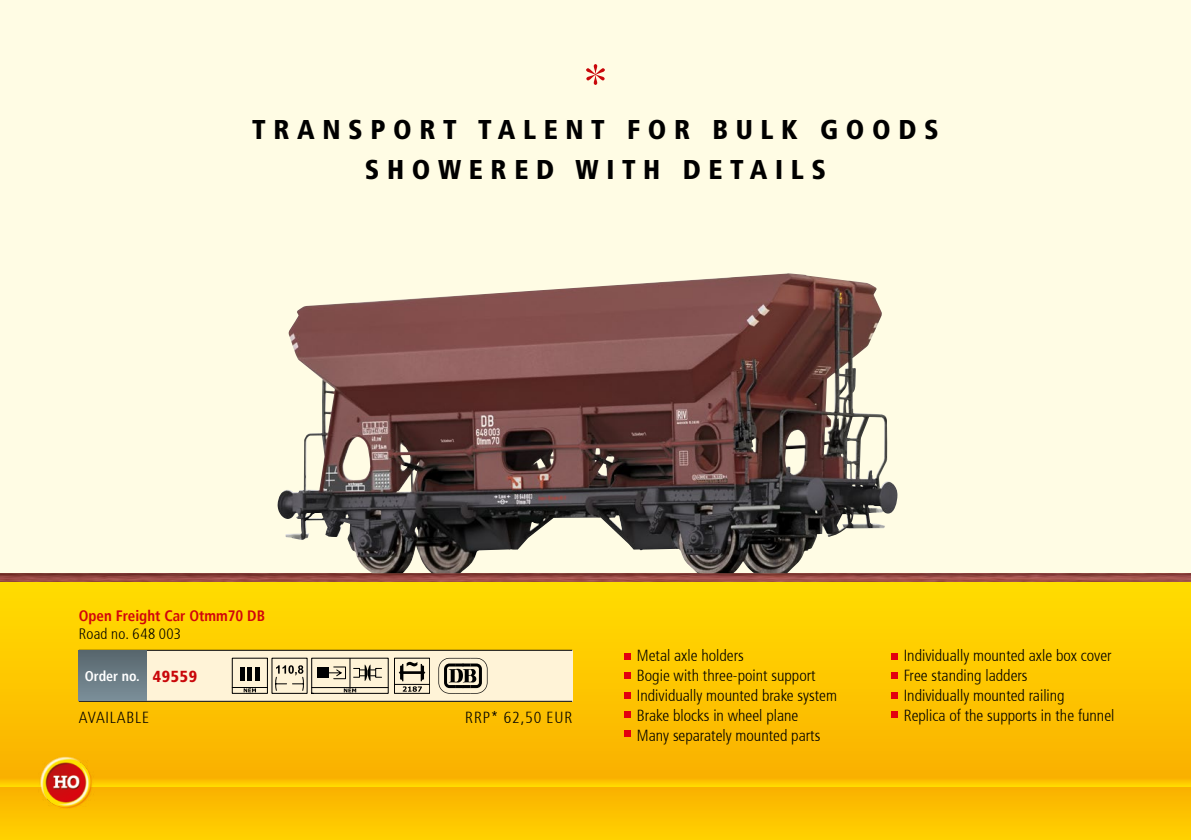
<style>
.page{position:relative;width:1191px;height:840px;background:#fff}
.page>*{position:absolute;margin:0;border:0;box-sizing:border-box;transform-origin:0 0}
.t1{font:900 condensed 27.2px/40px "Frutiger LT Pro";letter-spacing:.28em;color:#000;text-align:center}
.t2{font:300 condensed 16px/20px "Frutiger";color:#000}
.t3{font:300 condensed 16px "Frutiger";letter-spacing:.05em;color:#000}
.t4{font:700 condensed 15px "Frutiger";color:#d1050c}
.t5{font:300 condensed 15px "Frutiger";letter-spacing:.015em;color:#000}
.t6{font:700 condensed 14px "Frutiger";color:#fff}
.s1{font-family:"Frutiger LT Pro";font-weight:900;font-size:16px;color:#c9070a}
</style>
<div class="page">
<div style="left:0;top:0;width:1191px;height:839px;background:#fffce4"></div>
<div style="left:0;top:785px;width:1191px;height:54px;background:linear-gradient(to bottom,#f9b000,#ffd100)"></div>
<svg style="left:0;top:777px;width:1191px;height:8px;background:#fcc000"></svg>
<div style="left:0;top:581px;width:1191px;height:196px;background:linear-gradient(to bottom,#fd0,#f9b001)"></div>
<img style="left:39px;top:755px;width:57px;height:52px">
<img style="left:0;top:573px;width:1191px;height:8px">
<div style="left:79px;top:650px;width:493px;height:51px;background:#fff3d7"></div>
<hr style="left:79px;top:700px;width:493px;height:1px;background:#000">
<div style="left:394px;top:657px;width:36px;height:36px;border:1px solid #000"></div>
<hr style="left:394px;top:683px;width:35px;height:1px;background:#000">
<svg style="left:399px;top:661px;width:26px;height:30px"></svg>
<svg style="left:438px;top:657px;width:49px;height:36px"></svg>
<hr style="left:79px;top:649px;width:493px;height:1px;background:#000">
<div style="left:79px;top:650px;width:68px;height:50px;background:linear-gradient(to bottom,#57666d,#7a8e98)"></div>
<svg style="left:232px;top:657px;width:156px;height:36px"></svg>
<img style="left:277px;top:273px;width:553px;height:300px">
<div style="left:624px;top:652px;width:6px;height:7px;background:#e3000f"></div>
<div style="left:891px;top:672px;width:7px;height:6px;background:#e3000f"></div>
<div style="left:891px;top:652px;width:7px;height:7px;background:#e3000f"></div>
<svg style="left:624px;top:672px;width:6px;height:6px"></svg>
<svg style="left:586px;top:64px;width:19px;height:21px"></svg>
<div style="left:624px;top:691px;width:6px;height:7px;background:#e3000f"></div>
<div style="left:624px;top:710px;width:6px;height:7px;background:#e3000f"></div>
<div style="left:891px;top:691px;width:7px;height:7px;background:#e3000f"></div>
<div style="left:891px;top:710px;width:7px;height:7px;background:#e3000f"></div>
<svg style="left:624px;top:730px;width:6px;height:6px"></svg>
<h1 class="t1" style="left:252px;top:109px;width:688px">TRANSPORT TALENT FOR BULK GOODS<br>SHOWERED WITH DETAILS</h1>
<p class="t4" style="left:79px;top:607px;width:188px">Open Freight Car Otmm70 DB</p>
<p class="t5" style="left:79px;top:625px;width:104px">Road no. 648 003</p>
<p class="t6" style="left:85px;top:667px;width:114px">Order no. <span class="s1">49559</span></p>
<p class="t3" style="left:79px;top:708px;width:72px">AVAILABLE</p>
<p class="t3" style="left:465px;top:708px;width:108px">RRP* 62,50 EUR</p>
<p class="t2" style="left:637px;top:645px;width:202px">Metal axle holders<br>Bogie with three-point support<br>Individually mounted brake system<br>Brake blocks in wheel plane<br>Many separately mounted parts</p>
<p class="t2" style="left:903px;top:645px;width:212px">Individually mounted axle box cover<br>Free standing ladders<br>Individually mounted railing<br>Replica of the supports in the funnel</p>
</div>
